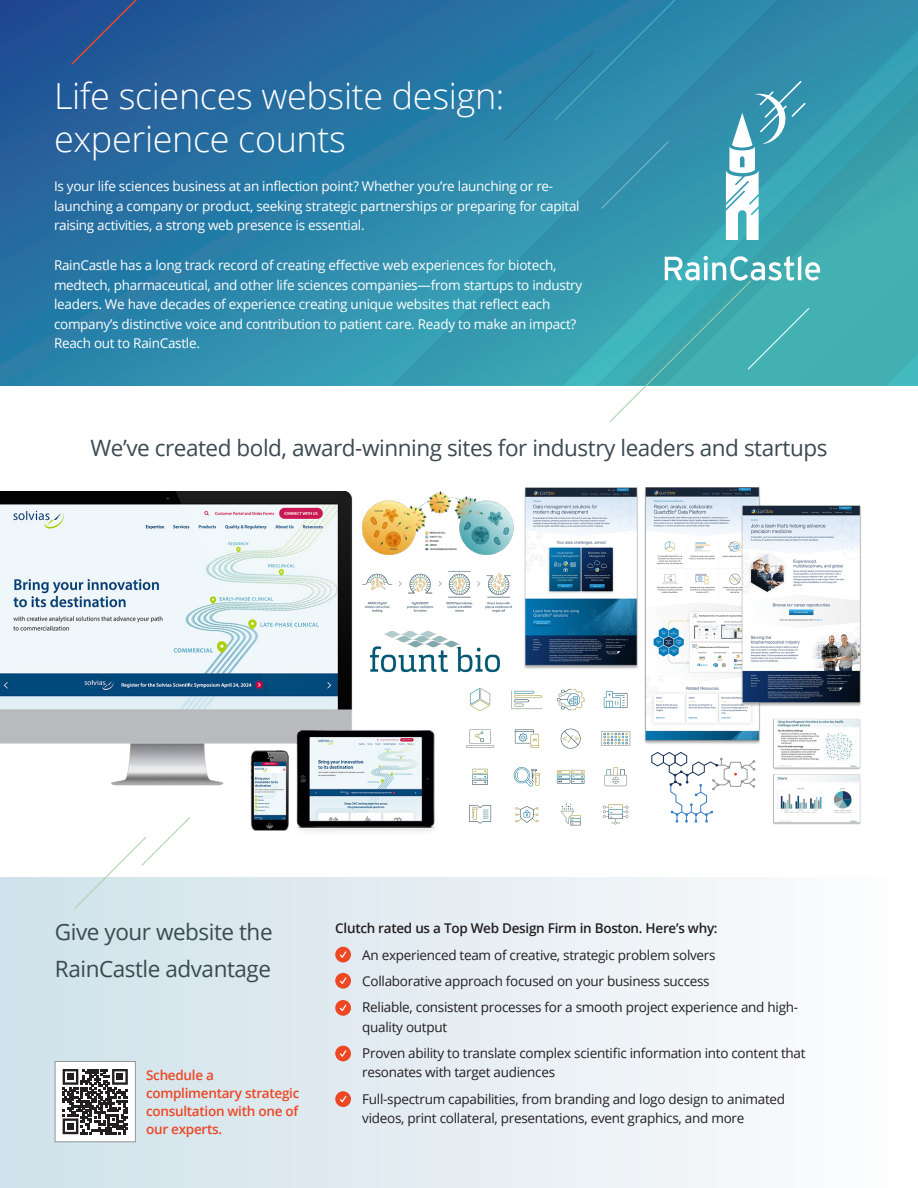
<style>
.page{position:relative;width:918px;height:1188px;background:#fff}
.page>*{position:absolute;margin:0;border:0;box-sizing:border-box;transform-origin:0 0}
.t1{font:300 36px/43.2px "Open Sans";letter-spacing:-.01em;color:#fff}
.t2{font:22.5px "Open Sans";letter-spacing:-.02em;color:#3b4a51}
.t3{font:13.5px/19.5px "Open Sans";letter-spacing:-.02em;color:#fff}
.Paragraph_Style_3{font:13.5px/19.5px "Open Sans";letter-spacing:-.02em;color:#231f20}
.Paragraph_Style_2{font:600 13.5px/18px "Open Sans";letter-spacing:-.02em;color:#ed4723}
.t4{font:600 13.5px "Open Sans";letter-spacing:-.02em;color:#231f20}
</style>
<div class="page">
<div style="left:0;top:878px;width:918px;height:310px;background:linear-gradient(to right,#cee1e9,#fefdfd)"></div>
<svg style="left:0;top:0;width:918px;height:386px;background:#2876a4"></svg>
<svg style="left:392px;top:0;width:112px;height:385px;background:#2e89ab"></svg>
<svg style="left:884px;top:0;width:34px;height:385px;background:#3ca5b0"></svg>
<img style="left:525px;top:487px;width:336px;height:257px">
<img style="left:457px;top:643px;width:43px;height:30px">
<img style="left:0;top:492px;width:457px;height:340px">
<img style="left:363px;top:491px;width:151px;height:133px">
<img style="left:466px;top:688px;width:173px;height:138px">
<svg style="left:651px;top:752px;width:104px;height:71px"></svg>
<img style="left:770px;top:711px;width:91px;height:113px">
<svg style="left:74px;top:817px;width:117px;height:92px"></svg>
<svg style="left:504px;top:0;width:380px;height:422px;background:#4ba3b7"></svg>
<svg style="left:70px;top:0;width:120px;height:66px;background:#235594"></svg>
<div style="left:55px;top:1062px;width:80px;height:80px;background:#fff"></div>
<svg style="left:63px;top:1069px;width:65px;height:65px"></svg>
<div style="left:67px;top:1123px;width:7px;height:7px;background:#231f20"></div>
<div style="left:55px;top:1061px;width:81px;height:81px;border:1px solid #939598"></div>
<div style="left:335px;top:947px;width:16px;height:15px;background:#ed4723;border-radius:50%"></div>
<svg style="left:340px;top:951px;width:6px;height:7px"></svg>
<div style="left:335px;top:973px;width:16px;height:16px;background:#ed4723;border-radius:50%"></div>
<svg style="left:340px;top:978px;width:6px;height:6px"></svg>
<div style="left:335px;top:1000px;width:16px;height:16px;background:#ed4723;border-radius:50%"></div>
<svg style="left:340px;top:1005px;width:6px;height:6px"></svg>
<div style="left:335px;top:1046px;width:16px;height:15px;background:#ed4723;border-radius:50%"></div>
<svg style="left:340px;top:1050px;width:6px;height:7px"></svg>
<div style="left:335px;top:1091px;width:16px;height:16px;background:#ed4723;border-radius:50%"></div>
<svg style="left:340px;top:1096px;width:6px;height:6px"></svg>
<h1 class="t1" style="left:54px;top:73px;width:452px">Life sciences website design: experience counts</h1>
<p class="t3" style="left:54px;top:177px;width:527px">Is your life sciences business at an inflection point? Whether you’re launching or re&shy;launching a company or product, seeking strategic partnerships or preparing for capital raising activities, a strong web presence is essential.</p>
<p class="t3" style="left:54px;top:255px;width:530px">RainCastle has a long track record of creating effective web experiences for biotech, medtech, pharmaceutical, and other life sciences companies—from startups to industry leaders. We have decades of experience creating unique websites that reflect each company’s distinctive voice and contribution to patient care. Ready to make an impact?<br>Reach out to RainCastle.</p>
<h2 class="t2" style="left:91px;top:432px;width:738px">We’ve created bold, award-winning sites for industry leaders and startups</h2>
<h2 class="t2" style="left:55px;top:917px;width:219px">Give your website the</h2>
<h2 class="t2" style="left:55px;top:954px;width:218px">RainCastle advantage</h2>
<p class="Paragraph_Style_2" style="left:146px;top:1066px;width:155px">Schedule a complimentary strategic consultation with one of our experts.</p>
<p class="t4" style="left:335px;top:919px;width:384px">Clutch rated us a Top Web Design Firm in Boston. Here’s why:</p>
<p class="Paragraph_Style_3" style="left:362px;top:945px;width:355px">An experienced team of creative, strategic problem solvers</p>
<p class="Paragraph_Style_3" style="left:362px;top:971px;width:349px">Collaborative approach focused on your business success</p>
<p class="Paragraph_Style_3" style="left:362px;top:997px;width:437px">Reliable, consistent processes for a smooth project experience and high&shy;quality output</p>
<p class="Paragraph_Style_3" style="left:362px;top:1043px;width:445px">Proven ability to translate complex scientific information into content that resonates with target audiences</p>
<p class="Paragraph_Style_3" style="left:362px;top:1089px;width:424px">Full-spectrum capabilities, from branding and logo design to animated videos, print collateral, presentations, event graphics, and more</p>
</div>
